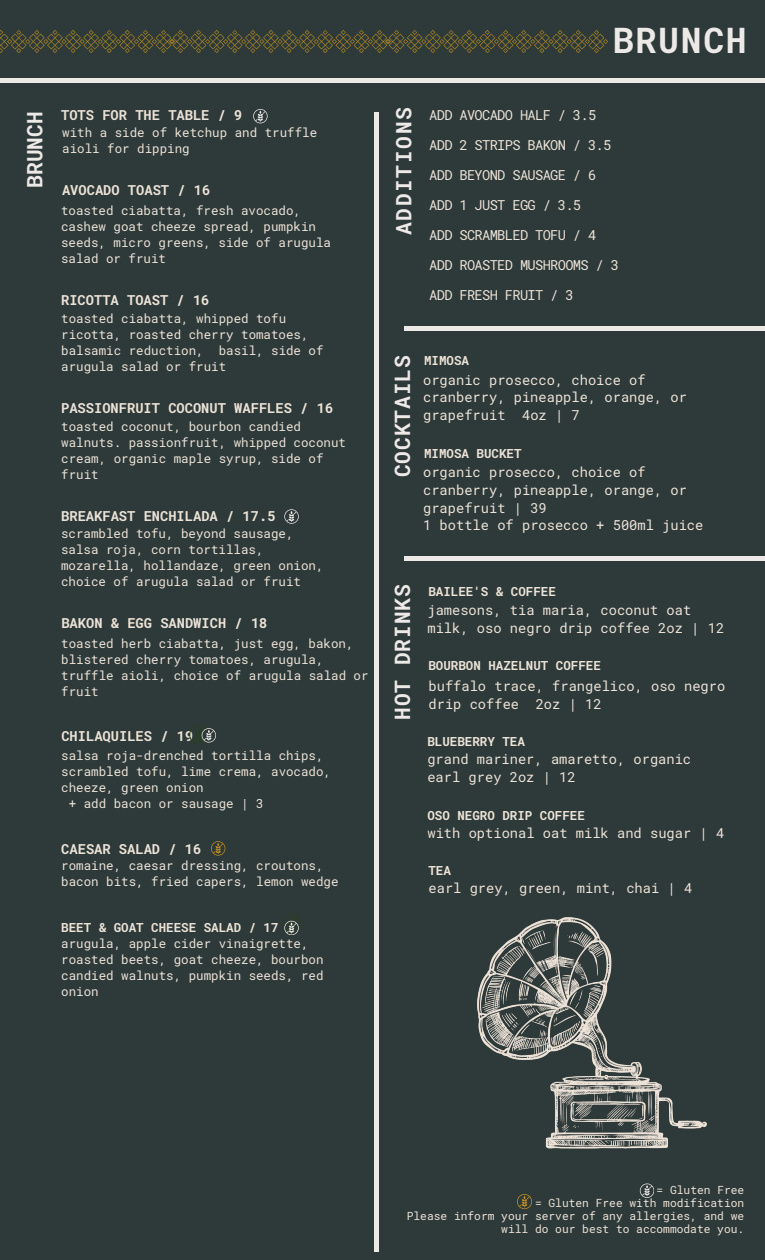
<style>
.page{position:relative;width:765px;height:1260px;background:#2e393a}
.page>*{position:absolute;margin:0;border:0;box-sizing:border-box;transform-origin:0 0}
.t1{font:700 35px "Roboto Mono";letter-spacing:.045em;color:#ece9e7}
.t2{font:700 21.25px "Roboto Mono";letter-spacing:.045em;color:#ece9e7}
.t3{font:700 21.25px "Roboto Mono";letter-spacing:.08em;color:#ece9e7}
.t4{font:13.75px/17.8px "Roboto Mono";color:#ece3d7}
.t5{font:700 13.75px "Roboto Mono";color:#ece3d7}
.t6{font:13.75px "Roboto Mono";letter-spacing:-.05em;color:#ece3d7}
.t7{font:12.5px/16px "Roboto Mono";color:#ece3d7}
.t8{font:700 12.5px "Roboto Mono";color:#ece3d7}
.t9{font:11.25px/13.1px "Roboto Mono";color:#ece3d7;text-align:right}
</style>
<div class="page">
<svg style="left:640px;top:1183px;width:14px;height:15px"></svg>
<svg style="left:517px;top:1194px;width:15px;height:15px"></svg>
<div style="left:374px;top:112px;width:5px;height:1140px;background:#ece9e7"></div>
<div style="left:0;top:78px;width:765px;height:5px;background:#ece9e7"></div>
<div style="left:404px;top:326px;width:361px;height:5px;background:#ece9e7"></div>
<div style="left:404px;top:556px;width:361px;height:5px;background:#ece9e7"></div>
<img style="left:391px;top:30px;width:216px;height:23px">
<img style="left:175px;top:30px;width:216px;height:23px">
<img style="left:0;top:30px;width:175px;height:23px">
<svg style="left:282px;top:914px;width:20px;height:21px"></svg>
<img style="left:477px;top:917px;width:230px;height:232px">
<svg style="left:284px;top:509px;width:14px;height:14px"></svg>
<svg style="left:253px;top:109px;width:14px;height:14px"></svg>
<svg style="left:211px;top:841px;width:15px;height:15px"></svg>
<svg style="left:189px;top:725px;width:27px;height:20px"></svg>
<h4 class="t2" style="left:20px;top:188px;width:78px;rotate:-90deg">BRUNCH</h4>
<h4 class="t5" style="left:61px;top:106px;width:183px">TOTS FOR THE TABLE / 9</h4>
<h4 class="t7" style="left:62px;top:124px;width:256px">with a side of ketchup and truffle aioli for dipping</h4>
<h4 class="t5" style="left:62px;top:180px;width:150px">AVOCADO TOAST / 16</h4>
<h4 class="t7" style="left:61px;top:202px;width:271px">toasted ciabatta, fresh avocado, cashew goat cheeze spread, pumpkin seeds, micro greens, side of arugula salad or fruit</h4>
<h3 class="t5" style="left:61px;top:290px;width:150px">RICOTTA TOAST / 16</h3>
<h5 class="t7" style="left:61px;top:310px;width:264px">toasted ciabatta, whipped tofu ricotta, roasted cherry tomatoes, balsamic reduction, basil, side of arugula salad or fruit</h5>
<p class="t5" style="left:61px;top:399px;width:274px">PASSIONFRUIT COCONUT WAFFLES / 16</p>
<h3 class="t7" style="left:61px;top:418px;width:286px">toasted coconut, bourbon candied walnuts. passionfruit, whipped coconut cream, organic maple syrup, side of fruit</h3>
<h2 class="t5" style="left:61px;top:506px;width:216px">BREAKFAST ENCHILADA / 17.5</h2>
<h4 class="t7" style="left:61px;top:525px;width:264px">scrambled tofu, beyond sausage, salsa roja, corn tortillas, mozarella, hollandaze, green onion, choice of arugula salad or fruit</h4>
<h5 class="t5" style="left:61px;top:614px;width:208px">BAKON &amp; EGG SANDWICH / 18</h5>
<h2 class="t7" style="left:61px;top:636px;width:309px">toasted herb ciabatta, just egg, bakon, blistered cherry tomatoes, arugula, truffle aioli, choice of arugula salad or fruit</h2>
<h3 class="t5" style="left:61px;top:726px;width:133px">CHILAQUILES / 19</h3>
<h5 class="t7" style="left:61px;top:748px;width:264px">salsa roja-drenched tortilla chips,</h5>
<h5 class="t7" style="left:61px;top:764px;width:271px">scrambled tofu, lime crema, avocado,</h5>
<h5 class="t7" style="left:61px;top:779px;width:144px">cheeze, green onion</h5>
<h5 class="t7" style="left:69px;top:795px;width:196px">+ add bacon or sausage | 3</h5>
<h4 class="t5" style="left:61px;top:839px;width:142px">CAESAR SALAD / 16</h4>
<h2 class="t7" style="left:61px;top:857px;width:279px">romaine, caesar dressing, croutons, bacon bits, fried capers, lemon wedge</h2>
<p class="t8" style="left:61px;top:919px;width:219px">BEET &amp; GOAT CHEESE SALAD / 17</p>
<p class="t7" style="left:61px;top:935px;width:264px">arugula, apple cider vinaigrette, roasted beets, goat cheeze, bourbon candied walnuts, pumpkin seeds, red onion</p>
<h5 class="t1" style="left:613px;top:16px;width:136px">BRUNCH</h5>
<h3 class="t3" style="left:389px;top:235px;width:130px;rotate:-90deg">ADDITIONS</h3>
<h5 class="t6" style="left:429px;top:105px;width:168px">ADD AVOCADO HALF / 3.5</h5>
<h3 class="t6" style="left:429px;top:135px;width:184px">ADD 2 STRIPS BAKON / 3.5</h3>
<h5 class="t6" style="left:429px;top:165px;width:168px">ADD BEYOND SAUSAGE / 6</h5>
<h3 class="t6" style="left:429px;top:195px;width:153px">ADD 1 JUST EGG / 3.5</h3>
<p class="t6" style="left:429px;top:225px;width:168px">ADD SCRAMBLED TOFU / 4</p>
<h5 class="t6" style="left:429px;top:255px;width:191px">ADD ROASTED MUSHROOMS / 3</h5>
<p class="t6" style="left:429px;top:285px;width:146px">ADD FRESH FRUIT / 3</p>
<p class="t2" style="left:388px;top:477px;width:124px;rotate:-90deg">COCKTAILS</p>
<h5 class="t8" style="left:424px;top:352px;width:46px">MIMOSA</h5>
<h3 class="t4" style="left:423px;top:370px;width:265px">organic prosecco, choice of cranberry, pineapple, orange, or grapefruit 4oz | 7</h3>
<h5 class="t8" style="left:424px;top:445px;width:99px">MIMOSA BUCKET</h5>
<h3 class="t4" style="left:423px;top:463px;width:282px">organic prosecco, choice of cranberry, pineapple, orange, or grapefruit | 39<br>1 bottle of prosecco + 500ml juice</h3>
<h1 class="t2" style="left:388px;top:720px;width:138px;rotate:-90deg">HOT DRINKS</h1>
<h5 class="t8" style="left:428px;top:583px;width:129px">BAILEE'S &amp; COFFEE</h5>
<h3 class="t4" style="left:427px;top:601px;width:298px">jamesons, tia maria, coconut oat milk, oso negro drip coffee 2oz | 12</h3>
<h2 class="t8" style="left:428px;top:657px;width:174px">BOURBON HAZELNUT COFFEE</h2>
<h3 class="t4" style="left:429px;top:677px;width:298px">buffalo trace, frangelico, oso negro drip coffee 2oz | 12</h3>
<h5 class="t8" style="left:427px;top:733px;width:99px">BLUEBERRY TEA</h5>
<h3 class="t4" style="left:427px;top:750px;width:265px">grand mariner, amaretto, organic earl grey 2oz | 12</h3>
<h3 class="t8" style="left:427px;top:807px;width:159px">OSO NEGRO DRIP COFFEE</h3>
<p class="t4" style="left:427px;top:824px;width:298px">with optional oat milk and sugar | 4</p>
<h5 class="t8" style="left:428px;top:862px;width:24px">TEA</h5>
<p class="t4" style="left:429px;top:879px;width:265px">earl grey, green, mint, chai | 4</p>
<p class="t9" style="left:657px;top:1183px;width:89px">= Gluten Free</p>
<p class="t9" style="left:535px;top:1196px;width:211px">= Gluten Free with modification</p>
<p class="t9" style="left:407px;top:1209px;width:339px">Please inform your server of any allergies, and we will do our best to accommodate you.</p>
</div>
